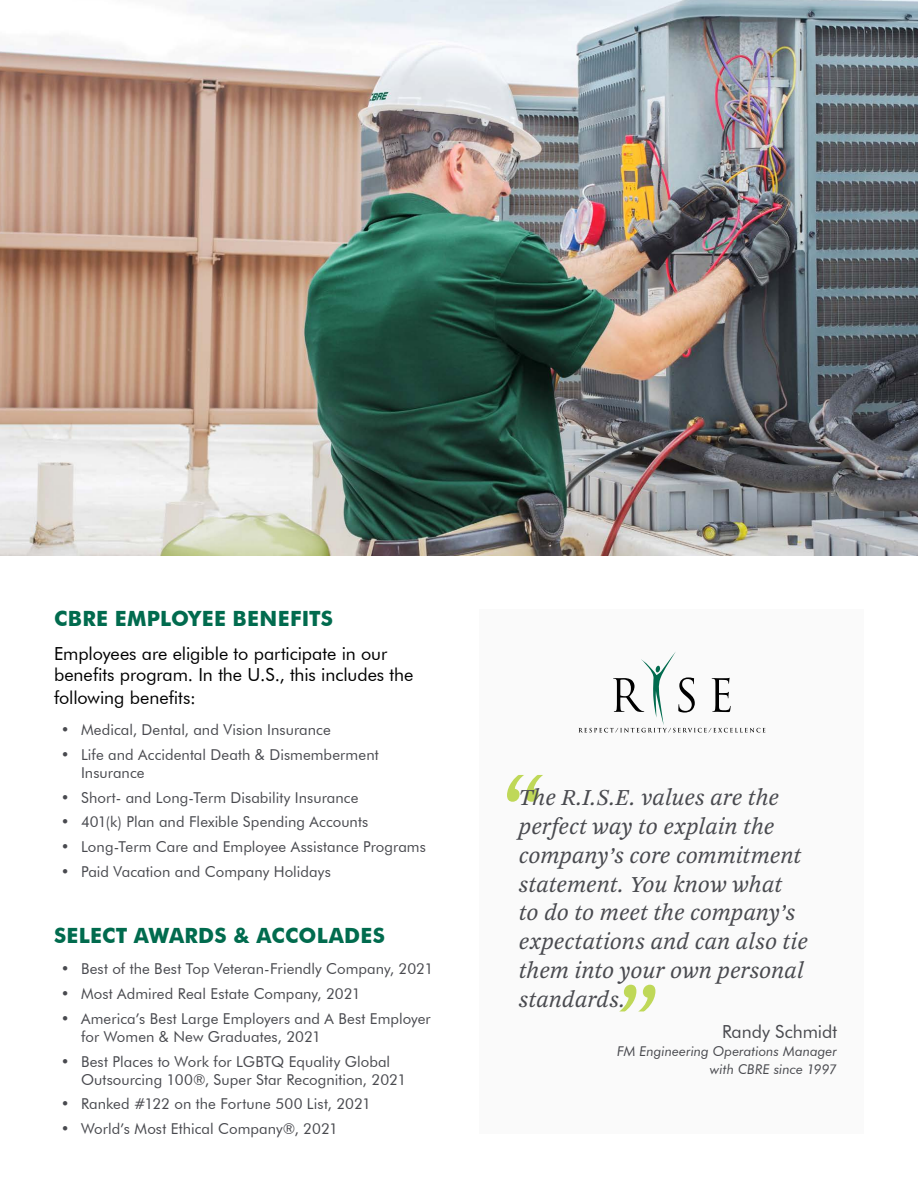
<style>
.page{position:relative;width:918px;height:1188px;background:#fff}
.page>*{position:absolute;margin:0;border:0;box-sizing:border-box;transform-origin:0 0}
.t1{font:italic 108px "Arnhem Pro Blond";color:#bfd858}
.t2{font:italic 24px/28.8px "Arnhem Pro Blond";color:#494a4f}
.t3{font:700 21px "Futura BT";letter-spacing:.015em;color:#016b4e}
.t4{font:18px/21.8px "Futura BT";letter-spacing:-.005em;color:#000}
.t5{font:18px "Futura BT";letter-spacing:-.005em;color:#494a4f}
.t6{font:15px/18px "Futura BT";letter-spacing:.005em;color:#494a4f}
.t7{font:italic 13.5px/18px "Futura BT";letter-spacing:.005em;color:#494a4f;text-align:right}
</style>
<div class="page">
<img style="left:0;top:0;width:918px;height:556px">
<div style="left:480px;top:610px;width:384px;height:524px;background:#fafafa"></div>
<svg style="left:578px;top:652px;width:187px;height:81px"></svg>
<h3 class="t3" style="left:54px;top:605px;width:281px">CBRE EMPLOYEE BENEFITS</h3>
<p class="t4" style="left:54px;top:643px;width:361px">Employees are eligible to participate in our benefits program. In the U.S., this includes the following benefits:</p>
<p class="t6" style="left:61px;top:721px;width:272px">• Medical, Dental, and Vision Insurance</p>
<p class="t6" style="left:81px;top:745px;width:299px;text-indent:-20px">• Life and Accidental Death &amp; Dismemberment<br>Insurance</p>
<p class="t6" style="left:61px;top:788px;width:299px">• Short- and Long-Term Disability Insurance</p>
<p class="t6" style="left:61px;top:813px;width:309px">• 401(k) Plan and Flexible Spending Accounts</p>
<p class="t6" style="left:61px;top:838px;width:367px">• Long-Term Care and Employee Assistance Programs</p>
<p class="t6" style="left:61px;top:862px;width:272px">• Paid Vacation and Company Holidays</p>
<h3 class="t3" style="left:54px;top:923px;width:332px">SELECT AWARDS &amp; ACCOLADES</h3>
<p class="t6" style="left:61px;top:960px;width:374px">• Best of the Best Top Veteran- Friendly Company, 2021</p>
<p class="t6" style="left:61px;top:985px;width:301px">• Most Admired Real Estate Company, 2021</p>
<p class="t6" style="left:81px;top:1009px;width:351px;text-indent:-20px">• America’s Best Large Employers and A Best Employer for Women &amp; New Graduates, 2021</p>
<p class="t6" style="left:81px;top:1052px;width:327px;text-indent:-20px">• Best Places to Work for LGBTQ Equality Global<br>Outsourcing 100®, Super Star Recognition, 2021</p>
<p class="t6" style="left:61px;top:1095px;width:312px">• Ranked #122 on the Fortune 500 List, 2021</p>
<p class="t6" style="left:61px;top:1120px;width:279px">• World’s Most Ethical Company®, 2021</p>
<h1 class="t1" style="left:494px;top:738px;width:49px">“</h1>
<h2 class="t2" style="left:519px;top:783px;width:291px">The R.I.S.E. values are the perfect way to explain the company’s core commitment statement. You know what<br>to do to meet the company’s expectations and can also tie them into your own personal standards.</h2>
<p class="t5" style="left:722px;top:1021px;width:116px">Randy Schmidt</p>
<p class="t7" style="left:617px;top:1042px;width:221px">FM Engineering Operations Manager with CBRE since 1997</p>
<h1 class="t1" style="left:607px;top:948px;width:49px">”</h1>
</div>
